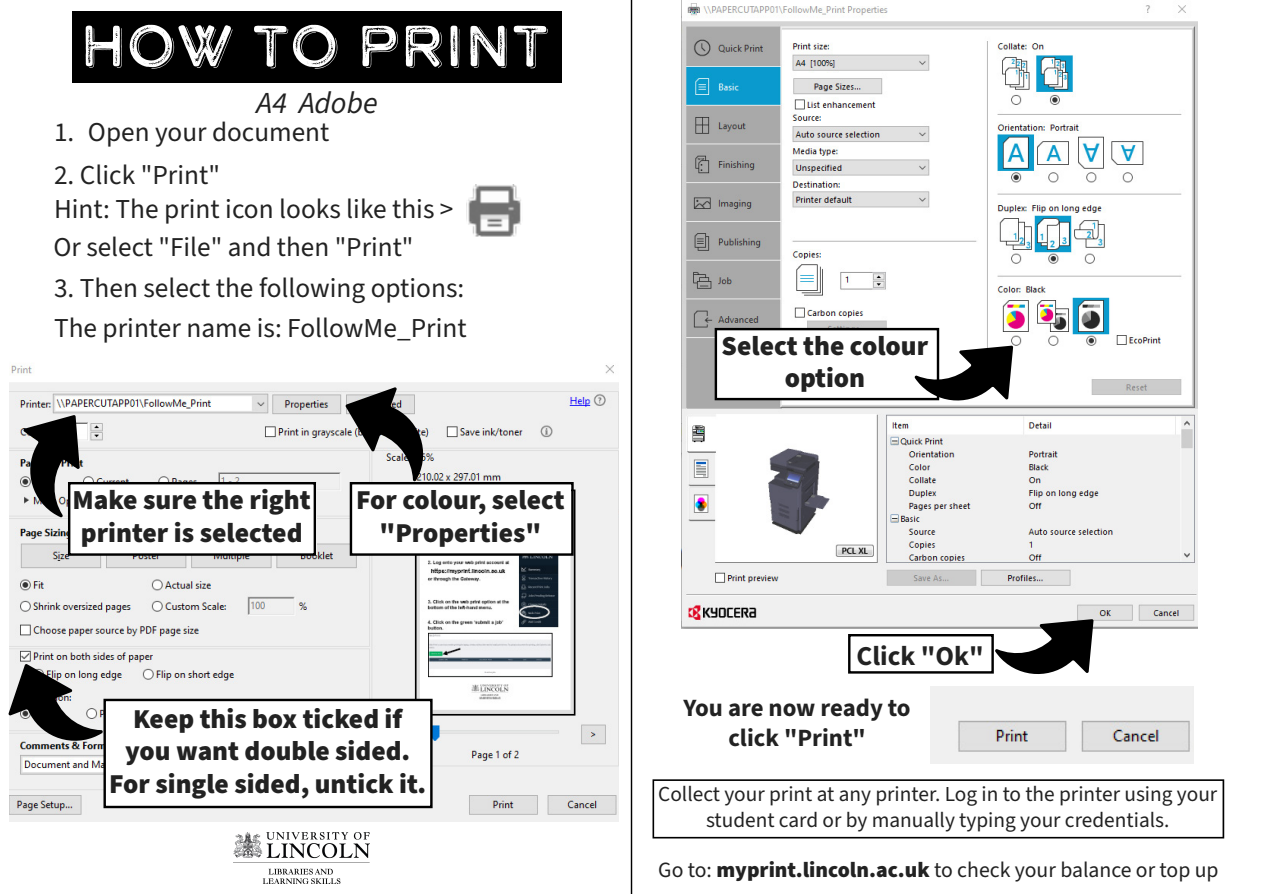
<style>
.page{position:relative;width:1263px;height:894px;background:#fff}
.page>*{position:absolute;margin:0;border:0;box-sizing:border-box;transform-origin:0 0}
.t1{font:57.6px "Calder Dark Grit Shadow";color:#fff}
.t2{font:italic 30.6px "Source Sans 3";color:#222}
.t3{font:900 27.45px/32.8px "Source Sans 3";color:#222;text-align:center}
.t4{font:27.3px/34.5px "Source Sans 3";color:#222}
.t5{font:900 27.3px/32.7px "Source Sans 3";color:#222;text-align:center}
.t6{font:700 27.3px "Source Sans 3";color:#222}
.t7{font:27.15px "Source Sans 3";color:#222}
.t8{font:700 24.75px/29.7px "Source Sans 3";color:#222;text-align:center}
.t9{font:21.75px "Source Sans 3";color:#222}
.t10{font:21.3px/25.7px "Source Sans 3";color:#222;text-align:center}
.s1{font-weight:900}
</style>
<div class="page">
<hr style="left:631px;top:0;width:1px;height:893px;background:#000">
<img style="left:930px;top:686px;width:263px;height:77px">
<img style="left:681px;top:1px;width:516px;height:627px">
<div style="left:717px;top:329px;width:216px;height:68px;background:#fff"></div>
<svg style="left:914px;top:345px;width:99px;height:60px"></svg>
<svg style="left:995px;top:619px;width:98px;height:55px"></svg>
<div style="left:72px;top:11px;width:489px;height:71px;background:#000"></div>
<img style="left:466px;top:184px;width:55px;height:53px">
<img style="left:10px;top:364px;width:609px;height:457px">
<div style="left:68px;top:482px;width:249px;height:72px;background:#fff"></div>
<div style="left:351px;top:482px;width:220px;height:72px;background:#fff"></div>
<svg style="left:23px;top:415px;width:57px;height:102px"></svg>
<svg style="left:345px;top:387px;width:84px;height:94px"></svg>
<img style="left:8px;top:663px;width:95px;height:83px">
<div style="left:105px;top:701px;width:326px;height:104px;background:#fff"></div>
<img style="left:233px;top:832px;width:136px;height:51px">
<div style="left:68px;top:482px;width:248px;height:73px;border:2px solid #000"></div>
<div style="left:350px;top:482px;width:223px;height:73px;border:2px solid #000"></div>
<div style="left:103px;top:698px;width:329px;height:109px;border:2px solid #000"></div>
<div style="left:714px;top:328px;width:225px;height:72px;border:2px solid #000"></div>
<div style="left:848px;top:633px;width:145px;height:40px;border:2px solid #000"></div>
<svg style="left:652px;top:779px;width:572px;height:59px"></svg>
<h1 class="t1" style="left:79px;top:6px;width:471px">HOW TO PRINT</h1>
<p class="t2" style="left:256px;top:84px;width:123px">A4 Adobe</p>
<p class="t7" style="left:54px;top:115px;width:277px">1. Open your document</p>
<p class="t4" style="left:54px;top:157px;width:401px">2. Click "Print"<br>Hint: The print icon looks like this &gt;</p>
<p class="t7" style="left:53px;top:230px;width:361px">Or select "File" and then "Print"</p>
<p class="t4" style="left:54px;top:270px;width:412px">3. Then select the following options:</p>
<p class="t4" style="left:54px;top:310px;width:414px">The printer name is: FollowMe_Print</p>
<p class="t3" style="left:73px;top:483px;width:240px;text-align:left">Make sure the right printer is selected</p>
<p class="t5" style="left:356px;top:483px;width:210px">For colour, select "Properties"</p>
<p class="t5" style="left:109px;top:701px;width:318px">Keep this box ticked if you want double sided.<br>For single sided, untick it.</p>
<p class="t3" style="left:721px;top:329px;width:208px">Select the colour option</p>
<p class="t6" style="left:856px;top:637px;width:129px">Click "Ok"</p>
<p class="t8" style="left:683px;top:692px;width:229px">You are now ready to click "Print"</p>
<p class="t10" style="left:658px;top:781px;width:560px">Collect your print at any printer. Log in to the printer using your student card or by manually typing your credentials.</p>
<p class="t9" style="left:658px;top:855px;width:562px">Go to: <span class="s1">myprint.lincoln.ac.uk</span> to check your balance or top up</p>
</div>
